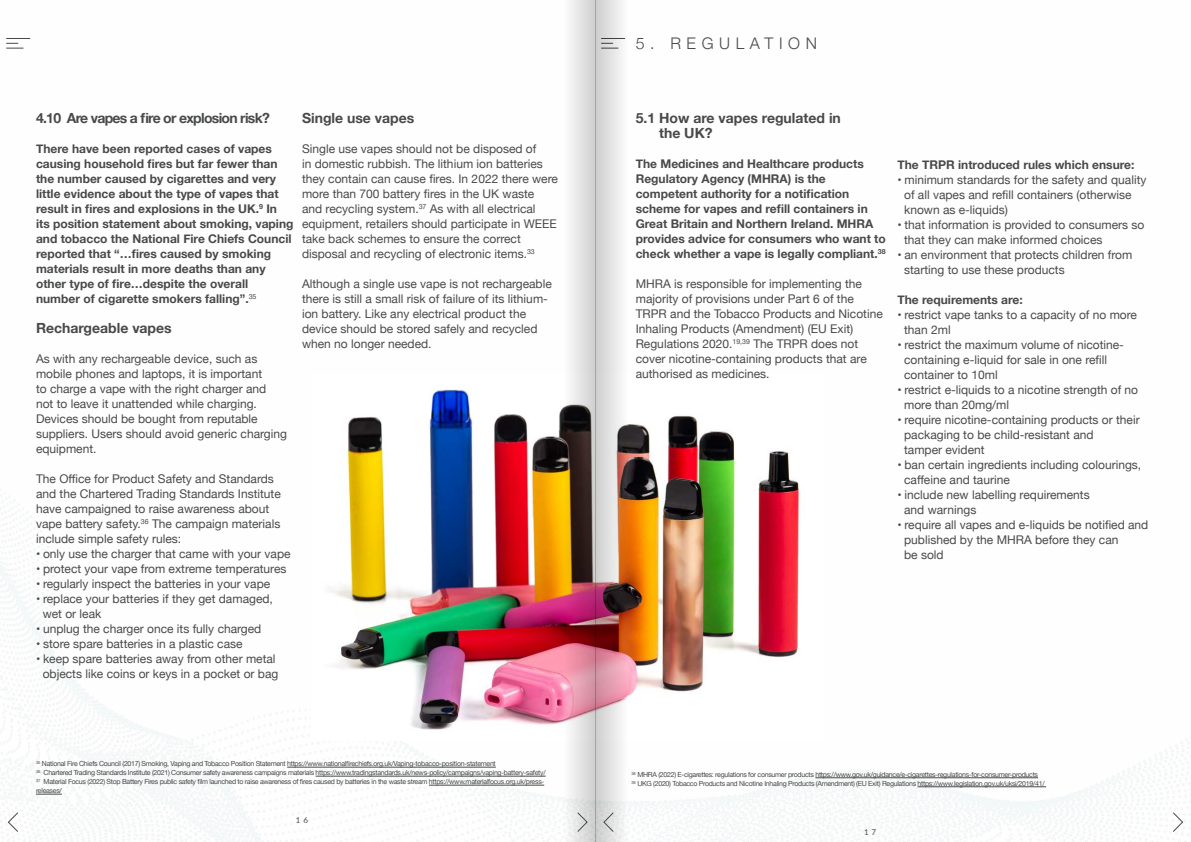
<style>
.page{position:relative;width:1191px;height:842px;background:#fff}
.page>*{position:absolute;margin:0;border:0;box-sizing:border-box;transform-origin:0 0}
.t1{font:300 16px "Helvetica Neue";letter-spacing:.35em;color:#484949}
.t2{font:700 14px/15px "Helvetica Neue";color:#484949}
.t3{font:700 14px "Helvetica Neue";letter-spacing:-.05em;color:#484949}
.t4{font:12px/15px "Helvetica Neue";color:#484949}
.t5{font:700 12px/15px "Helvetica Neue";color:#484949}
.t6{font:8px "Lato";color:#484949}
.t7{font:7px/9px "Helvetica Neue";letter-spacing:-.04em;color:#484949}
</style>
<div class="page">
<img style="left:325px;top:389px;width:481px;height:342px">
<hr style="left:287px;top:767px;width:209px;height:1px;background:#484949">
<hr style="left:315px;top:776px;width:230px;height:1px;background:#484949">
<hr style="left:429px;top:785px;width:115px;height:1px;background:#484949">
<svg style="left:36px;top:794px;width:26px;height:1px"></svg>
<hr style="left:815px;top:778px;width:223px;height:1px;background:#484949">
<hr style="left:917px;top:787px;width:129px;height:1px;background:#484949">
<svg style="left:6px;top:38px;width:24px;height:11px"></svg>
<svg style="left:595px;top:0;width:35px;height:842px;background:#cdbfbf"></svg>
<svg style="left:560px;top:0;width:35px;height:842px"></svg>
<svg style="left:576px;top:811px;width:12px;height:22px"></svg>
<svg style="left:602px;top:811px;width:12px;height:22px"></svg>
<svg style="left:7px;top:811px;width:12px;height:22px"></svg>
<svg style="left:1171px;top:811px;width:13px;height:22px"></svg>
<p class="t3" style="left:36px;top:107px;width:235px">4.10 Are vapes a fire or explosion risk?</p>
<p class="t5" style="left:36px;top:141px;width:259px">There have been reported cases of vapes causing household fires but far fewer than the number caused by cigarettes and very little evidence about the type of vapes that result in fires and explosions in the UK.<sup>9</sup> In its position statement about smoking, vaping and tobacco the National Fire Chiefs Council reported that “…fires caused by smoking materials result in more deaths than any other type of fire…despite the overall number of cigarette smokers falling”.<sup>35</sup></p>
<p class="t2" style="left:36px;top:321px;width:137px">Rechargeable vapes</p>
<p class="t4" style="left:36px;top:352px;width:252px">As with any rechargeable device, such as mobile phones and laptops, it is important<br>to charge a vape with the right charger and<br>not to leave it unattended while charging.<br>Devices should be bought from reputable suppliers. Users should avoid generic charging equipment.</p>
<p class="t4" style="left:36px;top:472px;width:246px">The Office for Product Safety and Standards and the Chartered Trading Standards Institute have campaigned to raise awareness about vape battery safety.<sup>36</sup> The campaign materials include simple safety rules:</p>
<p class="t4" style="left:36px;top:547px;width:256px">• only use the charger that came with your vape</p>
<p class="t4" style="left:36px;top:562px;width:252px">• protect your vape from extreme temperatures</p>
<p class="t4" style="left:36px;top:577px;width:236px">• regularly inspect the batteries in your vape</p>
<p class="t4" style="left:43px;top:592px;width:232px;text-indent:-7px">• replace your batteries if they get damaged, wet or leak</p>
<p class="t4" style="left:36px;top:622px;width:227px">• unplug the charger once its fully charged</p>
<p class="t4" style="left:36px;top:637px;width:208px">• store spare batteries in a plastic case</p>
<p class="t4" style="left:36px;top:652px;width:244px;text-align:center">• keep spare batteries away from other metal objects like coins or keys in a pocket or bag</p>
<p class="t2" style="left:302px;top:111px;width:114px">Single use vapes</p>
<p class="t4" style="left:302px;top:142px;width:257px">Single use vapes should not be disposed of<br>in domestic rubbish. The lithium ion batteries they contain can cause fires. In 2022 there were more than 700 battery fires in the UK waste<br>and recycling system.<sup>37</sup> As with all electrical equipment, retailers should participate in WEEE take back schemes to ensure the correct disposal and recycling of electronic items.<sup>33</sup></p>
<p class="t4" style="left:302px;top:277px;width:251px">Although a single use vape is not rechargeable there is still a small risk of failure of its lithium&shy;ion battery. Like any electrical product the device should be stored safely and recycled when no longer needed.</p>
<h1 class="t1" style="left:636px;top:31px;width:183px">5. REGULATION</h1>
<p class="t2" style="left:659px;top:111px;width:183px;text-indent:-23px">5.1 How are vapes regulated in the UK?</p>
<p class="t5" style="left:636px;top:156px;width:251px">The Medicines and Healthcare products Regulatory Agency (MHRA) is the competent authority for a notification scheme for vapes and refill containers in Great Britain and Northern Ireland. MHRA provides advice for consumers who want to check whether a vape is legally compliant.<sup>38</sup></p>
<p class="t4" style="left:636px;top:277px;width:248px">MHRA is responsible for implementing the majority of provisions under Part 6 of the TRPR and the Tobacco Products and Nicotine Inhaling Products (Amendment) (EU Exit)<br>Regulations 2020.<sup>19,39</sup> The TRPR does not cover nicotine-containing products that are authorised as medicines.</p>
<p class="t5" style="left:897px;top:158px;width:238px">The TRPR introduced rules which ensure:</p>
<p class="t4" style="left:904px;top:173px;width:244px;text-indent:-7px">• minimum standards for the safety and quality of all vapes and refill containers (otherwise known as e-liquids)</p>
<p class="t4" style="left:904px;top:218px;width:242px;text-indent:-7px">• that information is provided to consumers so that they can make informed choices</p>
<p class="t4" style="left:904px;top:248px;width:230px;text-indent:-7px">• an environment that protects children from starting to use these products</p>
<p class="t5" style="left:897px;top:293px;width:127px">The requirements are:</p>
<p class="t4" style="left:904px;top:308px;width:234px;text-indent:-7px">• restrict vape tanks to a capacity of no more than 2ml</p>
<p class="t4" style="left:904px;top:338px;width:221px;text-indent:-7px">• restrict the maximum volume of nicotine&shy;containing e-liquid for sale in one refill container to 10ml</p>
<p class="t4" style="left:904px;top:383px;width:235px;text-indent:-7px">• restrict e-liquids to a nicotine strength of no more than 20mg/ml</p>
<p class="t4" style="left:904px;top:413px;width:237px;text-indent:-7px">• require nicotine-containing products or their packaging to be child-resistant and<br>tamper evident</p>
<p class="t4" style="left:904px;top:458px;width:239px;text-indent:-7px">• ban certain ingredients including colourings, caffeine and taurine</p>
<p class="t4" style="left:904px;top:488px;width:187px;text-indent:-7px">• include new labelling requirements and warnings</p>
<p class="t4" style="left:904px;top:518px;width:246px;text-indent:-7px">• require all vapes and e-liquids be notified and published by the MHRA before they can<br>be sold</p>
<p class="t7" style="left:36px;top:760px;width:511px"><sup>35</sup> National Fire Chiefs Council (2017) Smoking, Vaping and Tobacco Position Statement https://www.nationalfirechiefs.org.uk/Vaping-tobacco-position-statement<br><sup>36</sup> Chartered Trading Standards Institute (2021) Consumer safety awareness campaigns materials https://www.tradingstandards.uk/news-policy/campaigns/vaping-battery-safety/ <sup>37</sup> Material Focus (2022) Stop Battery Fires public safety film launched to raise awareness of fires caused by batteries in the waste stream https://www.materialfocus.org.uk/press&shy;releases/</p>
<p class="t7" style="left:631px;top:770px;width:415px"><sup>38</sup> MHRA (2022) E-cigarettes: regulations for consumer products https://www.gov.uk/guidance/e-cigarettes-regulations-for-consumer-products<br><sup>39</sup> UKG (2020) Tobacco Products and Nicotine Inhaling Products (Amendment) (EU Exit) Regulations https://www.legislation.gov.uk/uksi/2019/41/</p>
<p class="t6" style="left:296px;top:814px;width:14px">1 6</p>
<p class="t6" style="left:864px;top:826px;width:14px">1 7</p>
</div>
